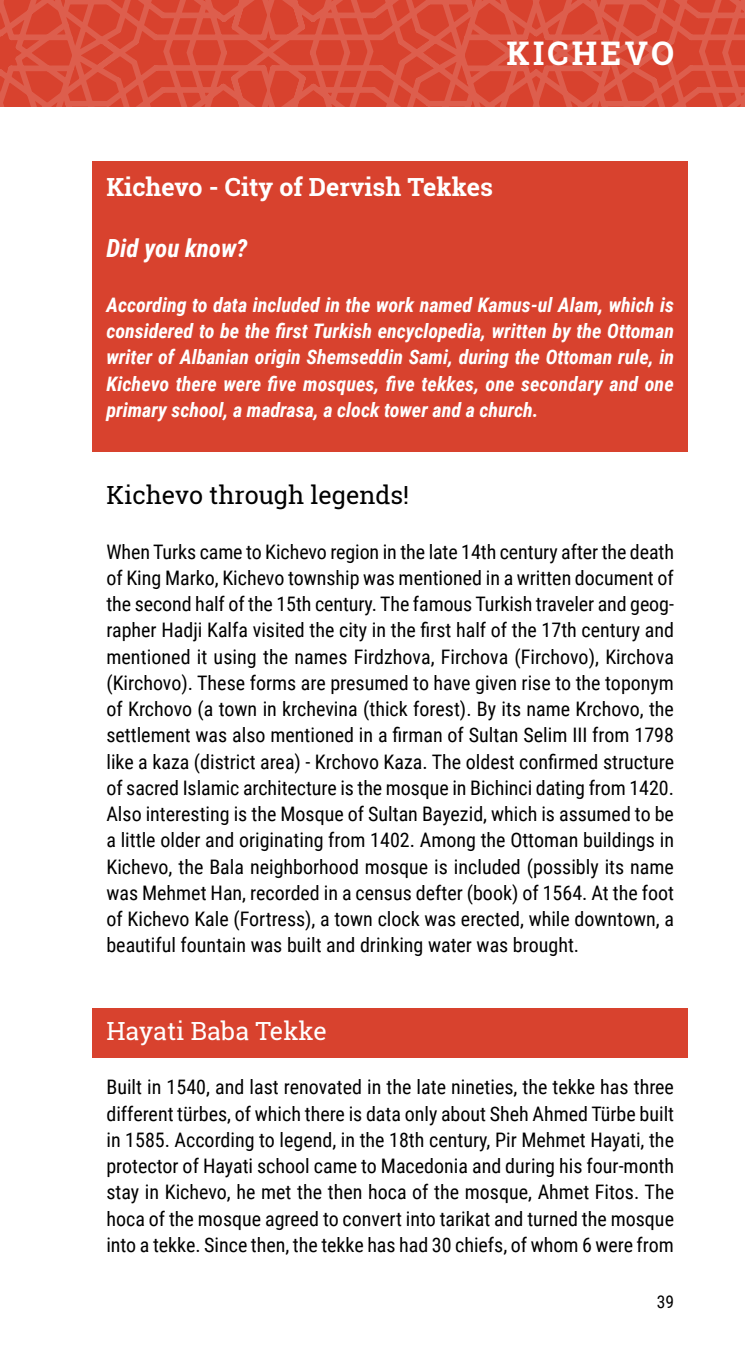
<style>
.page{position:relative;width:745px;height:1347px;background:#fff}
.page>*{position:absolute;margin:0;border:0;box-sizing:border-box;transform-origin:0 0}
.t1{font:700 32.5px "Roboto Slab";letter-spacing:.1em;color:#fff}
.t2{font:700 25px "Roboto Slab";color:#fff}
.t3{font:25px "Roboto Slab";color:#000}
.t4{font:25px "Roboto Slab";color:#fff}
.t5{font:italic 700 25px "Roboto Condensed";color:#fff}
.t6{font:20px/26.2px "Roboto Condensed";color:#000;text-align:justify}
.t7{font:italic 700 20px/26.2px "Roboto Condensed";color:#fff;text-align:justify}
.t8{font:17.5px "Roboto Condensed";color:#000}
</style>
<div class="page">
<div style="left:92px;top:1007px;width:595px;height:50px;background:#d8422e"></div>
<div style="left:92px;top:161px;width:595px;height:291px;background:#d8422e"></div>
<svg style="left:0;top:0;width:744px;height:107px;background:#da4d3b"></svg>
<h1 class="t1" style="left:506px;top:31px;width:169px">Kichevo</h1>
<p class="t2" style="left:106px;top:170px;width:388px">Kichevo - City of Dervish Tekkes</p>
<p class="t5" style="left:106px;top:231px;width:143px">Did you know?</p>
<p class="t7" style="left:106px;top:291px;width:568px">According to data included in the work named Kamus-ul Alam, which is considered to be the first Turkish encyclopedia, written by the Ottoman writer of Albanian origin Shemseddin Sami, during the Ottoman rule, in Kichevo there were five mosques, five tekkes, one secondary and one primary school, a madrasa, a clock tower and a church.</p>
<p class="t3" style="left:106px;top:478px;width:304px">Kichevo through legends!</p>
<p class="t6" style="left:106px;top:537px;width:568px">When Turks came to Kichevo region in the late 14th century after the death of King Marko, Kichevo township was mentioned in a written document of the second half of the 15th century. The famous Turkish traveler and geog&shy;rapher Hadji Kalfa visited the city in the first half of the 17th century and mentioned it using the names Firdzhova, Firchova (Firchovo), Kirchova (Kirchovo). These forms are presumed to have given rise to the toponym of Krchovo (a town in krchevina (thick forest). By its name Krchovo, the settlement was also mentioned in a firman of Sultan Selim III from 1798 like a kaza (district area) - Krchovo Kaza. The oldest confirmed structure of sacred Islamic architecture is the mosque in Bichinci dating from 1420.<br>Also interesting is the Mosque of Sultan Bayezid, which is assumed to be a little older and originating from 1402. Among the Ottoman buildings in Kichevo, the Bala neighborhood mosque is included (possibly its name was Mehmet Han, recorded in a census defter (book) of 1564. At the foot of Kichevo Kale (Fortress), a town clock was erected, while downtown, a beautiful fountain was built and drinking water was brought.</p>
<p class="t4" style="left:106px;top:1013px;width:222px">Hayati Baba Tekke</p>
<p class="t6" style="left:106px;top:1073px;width:569px">Built in 1540, and last renovated in the late nineties, the tekke has three different türbes, of which there is data only about Sheh Ahmed Türbe built in 1585. According to legend, in the 18th century, Pir Mehmet Hayati, the protector of Hayati school came to Macedonia and during his four-month stay in Kichevo, he met the then hoca of the mosque, Ahmet Fitos. The hoca of the mosque agreed to convert into tarikat and turned the mosque into a tekke. Since then, the tekke has had 30 chiefs, of whom 6 were from</p>
<p class="t8" style="left:656px;top:1289px;width:19px">39</p>
</div>
